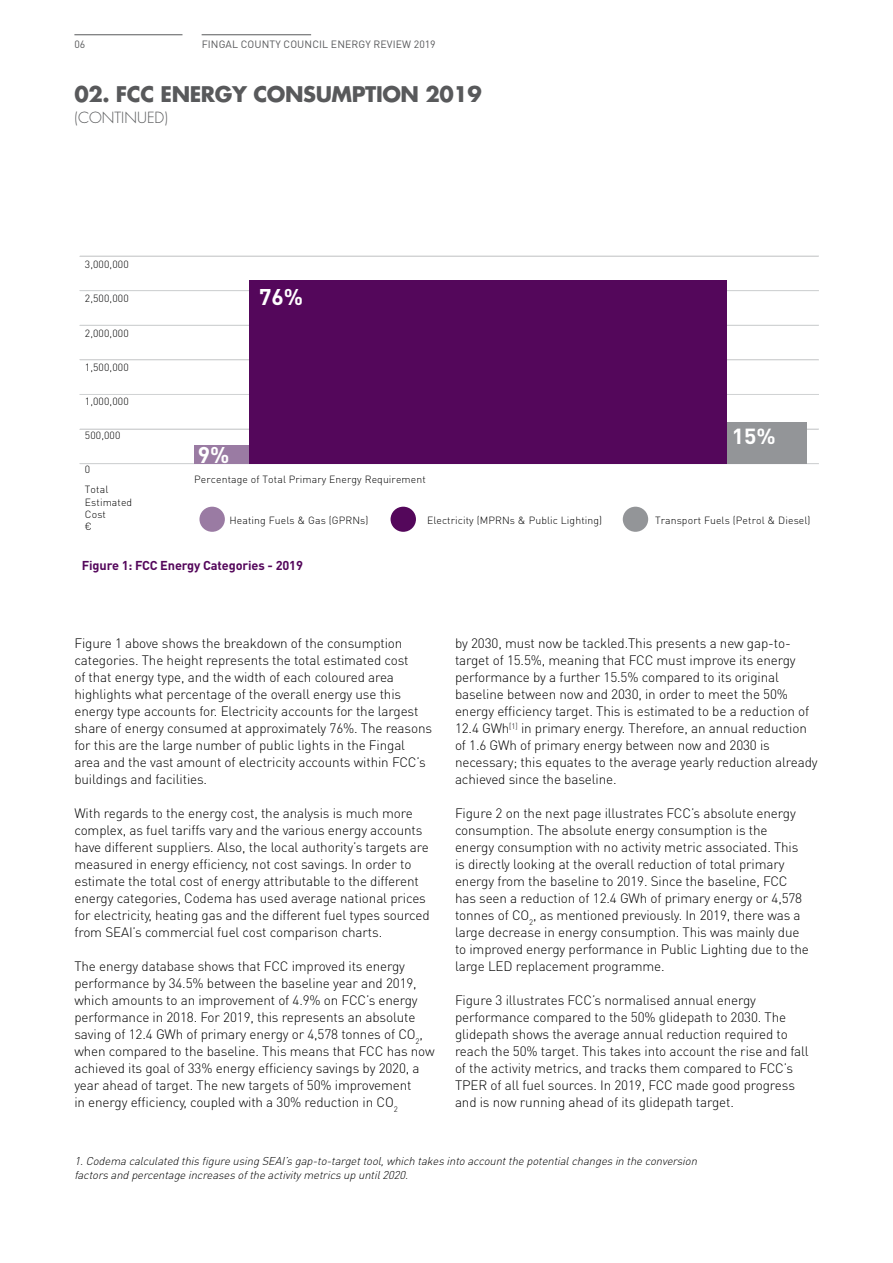
<style>
.page{position:relative;width:893px;height:1263px;background:#fff}
.page>*{position:absolute;margin:0;border:0;box-sizing:border-box;transform-origin:0 0}
.t1{font:700 22.5px "DIN Pro";color:#fff}
.t2{font:700 21.6px "DIN Pro";color:#fff;scale:1.05 1}
.t3{font:700 21px "Futura Std";letter-spacing:-.02em;color:#58595b}
.t4{font:300 15px "Futura Std";color:#58595b}
.t5{font:300 13.5px/17px "DIN Pro";letter-spacing:-.01em;color:#000}
.t6{font:700 12.75px "DIN Pro";letter-spacing:-.01em;color:#54075b}
.t7{font:italic 300 11.25px/13.5px "DIN Pro";color:#000}
.t8{font:10.5px "DIN Pro";letter-spacing:.01em;color:#58595b}
.t9{font:300 10.35px/12.5px "DIN Pro";letter-spacing:.01em;color:#000}
</style>
<div class="page">
<hr style="left:80px;top:463px;width:739px;height:1px;background:#d1d3d4">
<hr style="left:80px;top:429px;width:739px;height:1px;background:#d1d3d4">
<div style="left:727px;top:422px;width:79px;height:42px;background:#939598"></div>
<hr style="left:80px;top:394px;width:739px;height:1px;background:#d1d3d4">
<hr style="left:80px;top:359px;width:739px;height:1px;background:#d1d3d4">
<hr style="left:80px;top:325px;width:739px;height:1px;background:#d1d3d4">
<hr style="left:80px;top:290px;width:739px;height:1px;background:#d1d3d4">
<hr style="left:80px;top:256px;width:739px;height:1px;background:#d1d3d4">
<div style="left:199px;top:507px;width:26px;height:25px;background:#9a7ba3;border-radius:50%"></div>
<div style="left:391px;top:507px;width:25px;height:25px;background:#54075b;border-radius:50%"></div>
<div style="left:623px;top:507px;width:25px;height:25px;background:#939598;border-radius:50%"></div>
<div style="left:194px;top:445px;width:56px;height:19px;background:#9a7ba3"></div>
<div style="left:250px;top:281px;width:477px;height:183px;background:#54075b"></div>
<hr style="left:74px;top:34px;width:108px;height:1px;background:#58595b">
<hr style="left:202px;top:34px;width:109px;height:1px;background:#58595b">
<p class="t8" style="left:74px;top:37px;width:12px">06</p>
<p class="t8" style="left:202px;top:37px;width:96px">FINGAL COUNTY COUNCIL</p>
<p class="t8" style="left:331px;top:37px;width:106px">ENERGY REVIEW 2019</p>
<h3 class="t3" style="left:74px;top:81px;width:409px">02. FCC ENERGY CONSUMPTION 2019</h3>
<p class="t4" style="left:74px;top:109px;width:95px">(CONTINUED)</p>
<p class="t9" style="left:85px;top:258px;width:45px">3,000,000</p>
<p class="t9" style="left:85px;top:292px;width:45px">2,500,000</p>
<p class="t9" style="left:85px;top:326px;width:45px">2,000,000</p>
<p class="t9" style="left:85px;top:360px;width:45px">1,500,000</p>
<p class="t9" style="left:85px;top:395px;width:45px">1,000,000</p>
<p class="t9" style="left:85px;top:429px;width:37px">500,000</p>
<p class="t9" style="left:85px;top:463px;width:7px">0</p>
<p class="t9" style="left:85px;top:483px;width:49px">Total<br>Estimated<br>Cost<br>€</p>
<h1 class="t1" style="left:259px;top:282px;width:45px">76%</h1>
<h1 class="t1" style="left:198px;top:439px;width:33px">9%</h1>
<h2 class="t2" style="left:732px;top:421px;width:43px">15%</h2>
<p class="t9" style="left:194px;top:472px;width:233px">Percentage of Total Primary Energy Requirement</p>
<p class="t9" style="left:229px;top:514px;width:141px">Heating Fuels &amp; Gas (GPRNs)</p>
<p class="t9" style="left:427px;top:514px;width:177px">Electricity (MPRNs &amp; Public Lighting)</p>
<p class="t9" style="left:655px;top:514px;width:157px">Transport Fuels (Petrol &amp; Diesel)</p>
<p class="t6" style="left:82px;top:557px;width:223px">Figure 1: FCC Energy Categories - 2019</p>
<p class="t5" style="left:74px;top:634px;width:359px">Figure 1 above shows the breakdown of the consumption categories. The height represents the total estimated cost<br>of that energy type, and the width of each coloured area highlights what percentage of the overall energy use this energy type accounts for. Electricity accounts for the largest share of energy consumed at approximately 76%. The reasons for this are the large number of public lights in the Fingal area and the vast amount of electricity accounts within FCC’s buildings and facilities.</p>
<p class="t5" style="left:74px;top:804px;width:357px">With regards to the energy cost, the analysis is much more complex, as fuel tariffs vary and the various energy accounts have different suppliers. Also, the local authority’s targets are measured in energy efficiency, not cost savings. In order to estimate the total cost of energy attributable to the different energy categories, Codema has used average national prices for electricity, heating gas and the different fuel types sourced from SEAI’s commercial fuel cost comparison charts.</p>
<p class="t5" style="left:74px;top:957px;width:362px">The energy database shows that FCC improved its energy performance by 34.5% between the baseline year and 2019, which amounts to an improvement of 4.9% on FCC’s energy performance in 2018. For 2019, this represents an absolute saving of 12.4 GWh of primary energy or 4,578 tonnes of CO<sub>2</sub>, when compared to the baseline. This means that FCC has now achieved its goal of 33% energy efficiency savings by 2020, a year ahead of target. The new targets of 50% improvement<br>in energy efficiency, coupled with a 30% reduction in CO<sub>2</sub></p>
<p class="t5" style="left:455px;top:634px;width:364px">by 2030, must now be tackled.This presents a new gap-to&shy;target of 15.5%, meaning that FCC must improve its energy performance by a further 15.5% compared to its original baseline between now and 2030, in order to meet the 50% energy efficiency target. This is estimated to be a reduction of 12.4 GWh<sup>[1]</sup> in primary energy. Therefore, an annual reduction of 1.6 GWh of primary energy between now and 2030 is necessary; this equates to the average yearly reduction already achieved since the baseline.</p>
<p class="t5" style="left:455px;top:804px;width:355px">Figure 2 on the next page illustrates FCC’s absolute energy consumption. The absolute energy consumption is the energy consumption with no activity metric associated. This is directly looking at the overall reduction of total primary energy from the baseline to 2019. Since the baseline, FCC has seen a reduction of 12.4 GWh of primary energy or 4,578 tonnes of CO<sub>2</sub>, as mentioned previously. In 2019, there was a large decrease in energy consumption. This was mainly due to improved energy performance in Public Lighting due to the large LED replacement programme.</p>
<p class="t5" style="left:455px;top:991px;width:355px">Figure 3 illustrates FCC’s normalised annual energy performance compared to the 50% glidepath to 2030. The glidepath shows the average annual reduction required to reach the 50% target. This takes into account the rise and fall of the activity metrics, and tracks them compared to FCC’s TPER of all fuel sources. In 2019, FCC made good progress and is now running ahead of its glidepath target.</p>
<p class="t7" style="left:74px;top:1154px;width:627px">1.Codemacalculated thisfigureusing SEAI’sgap-to-targettool,which takesintoaccountthepotentialchangesin theconversion factorsand percentageincreasesoftheactivitymetricsup until2020.</p>
</div>
